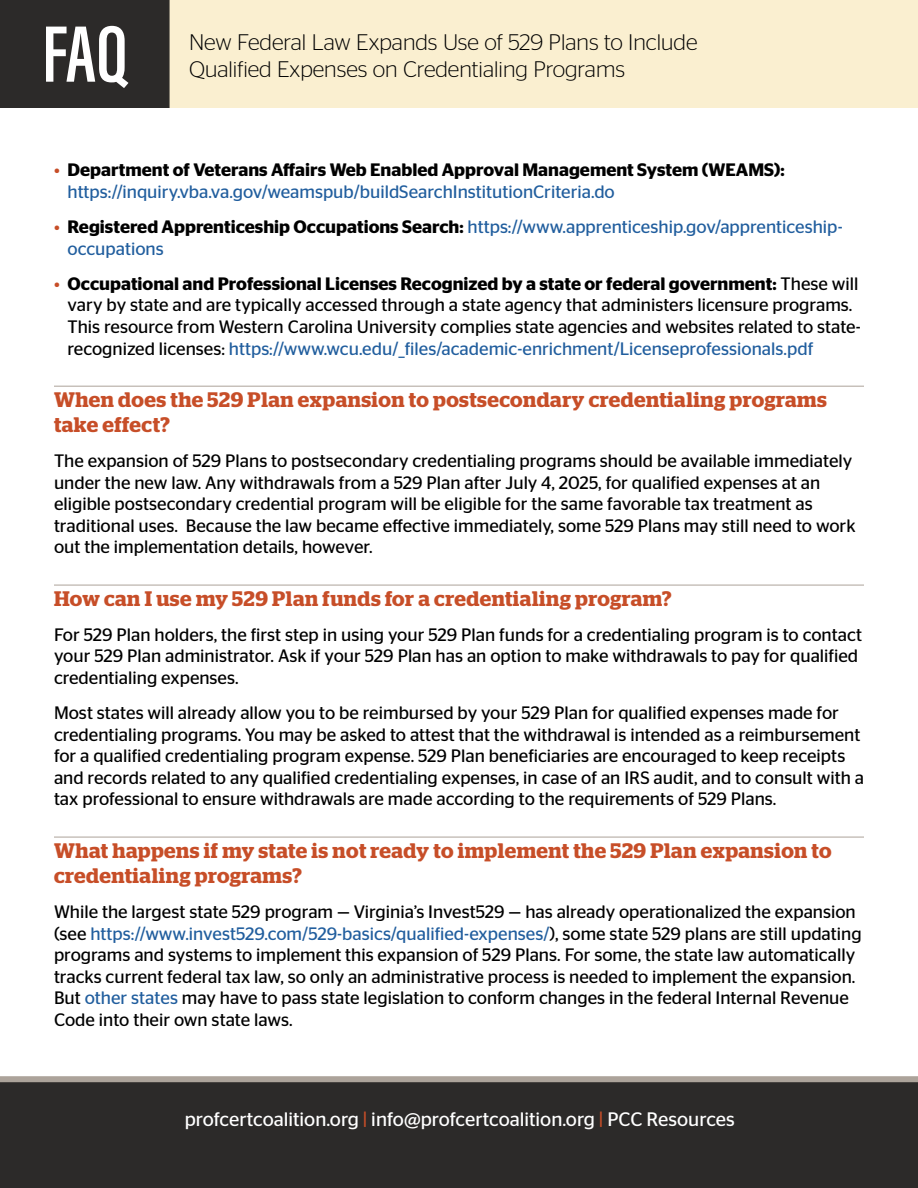
<style>
.page{position:relative;width:918px;height:1188px;background:#fff}
.page>*{position:absolute;margin:0;border:0;box-sizing:border-box;transform-origin:0 0}
.t1{font:600 82.5px "Acumin Pro Extra Cond";color:#fff}
.t2{font:300 22.5px "Stag Sans";color:#000}
.HD2{font:600 21px/25.2px "Stag";letter-spacing:.025em;color:#c74e28}
.t3{font:19.5px "Stag Sans";color:#fff}
.t4{font:18px/21.6px "Stag Sans";color:#000}
.t5{font:600 18px/21.6px "Stag Sans";color:#000}
.t6{font:18px/21.6px "Stag Sans";color:#215e9e}
.s1{font-weight:400;color:#c74e28}
.s2{font-weight:400;color:#215e9e}
.s3{color:#c74e28}
.s4{font-weight:600;color:#000}
.s5{font-weight:600}
.s6{color:#215e9e}
</style>
<div class="page">
<div style="left:170px;top:0;width:748px;height:108px;background:#faefd0"></div>
<div style="left:0;top:0;width:170px;height:108px;background:#2c2a29"></div>
<div style="left:0;top:1076px;width:918px;height:112px;background:#2c2a29"></div>
<hr style="left:54px;top:386px;width:810px;height:1px;background:#aca39a">
<hr style="left:54px;top:585px;width:810px;height:1px;background:#aca39a">
<hr style="left:54px;top:837px;width:810px;height:1px;background:#aca39a">
<h1 class="t1" style="left:42px;top:4px;width:87px">FAQ</h1>
<p class="t2" style="left:189px;top:30px;width:510px">New Federal Law Expands Use of 529 Plans to Include</p>
<p class="t2" style="left:189px;top:57px;width:437px">Qualified Expenses on Credentialing Programs</p>
<p class="t5" style="left:68px;top:159px;width:719px;text-indent:-14px"><span class="s1">•</span> Department of Veterans Affairs Web Enabled Approval Management System (WEAMS): <span class="s2">https://inquiry.vba.va.gov/weamspub/buildSearchInstitutionCriteria.do</span></p>
<p class="t6" style="left:68px;top:216px;width:777px;text-indent:-14px"><span class="s3">•</span> <span class="s4">Registered Apprenticeship Occupations Search:</span> https://www.apprenticeship.gov/apprenticeship&shy;occupations</p>
<p class="t4" style="left:68px;top:273px;width:795px;text-indent:-14px"><span class="s3">•</span> <span class="s5">Occupational and Professional Licenses Recognized by a state or federal government:</span> These will vary by state and are typically accessed through a state agency that administers licensure programs.<br>This resource from Western Carolina University complies state agencies and websites related to state&shy;recognized licenses: <span class="s6">https://www.wcu.edu/_files/academic-enrichment/Licenseprofessionals.pdf</span></p>
<p class="HD2" style="left:54px;top:387px;width:774px">When does the 529 Plan expansion to postsecondary credentialing programs take effect?</p>
<p class="t4" style="left:54px;top:450px;width:803px">The expansion of 529 Plans to postsecondary credentialing programs should be available immediately under the new law. Any withdrawals from a 529 Plan after July 4, 2025, for qualified expenses at an eligible postsecondary credential program will be eligible for the same favorable tax treatment as traditional uses. Because the law became effective immediately, some 529 Plans may still need to work out the implementation details, however.</p>
<p class="HD2" style="left:54px;top:586px;width:619px">How can I use my 529 Plan funds for a credentialing program?</p>
<p class="t4" style="left:54px;top:624px;width:810px">For 529 Plan holders, the first step in using your 529 Plan funds for a credentialing program is to contact your 529 Plan administrator. Ask if your 529 Plan has an option to make withdrawals to pay for qualified credentialing expenses.</p>
<p class="t4" style="left:54px;top:702px;width:812px">Most states will already allow you to be reimbursed by your 529 Plan for qualified expenses made for credentialing programs. You may be asked to attest that the withdrawal is intended as a reimbursement for a qualified credentialing program expense. 529 Plan beneficiaries are encouraged to keep receipts and records related to any qualified credentialing expenses, in case of an IRS audit, and to consult with a tax professional to ensure withdrawals are made according to the requirements of 529 Plans.</p>
<p class="HD2" style="left:54px;top:838px;width:779px">What happens if my state is not ready to implement the 529 Plan expansion to credentialing programs?</p>
<p class="t4" style="left:54px;top:901px;width:809px">While the largest state 529 program — Virginia’s Invest529 — has already operationalized the expansion (see <span class="s6">https://www.invest529.com/529-basics/qualified-expenses/</span>), some state 529 plans are still updating programs and systems to implement this expansion of 529 Plans. For some, the state law automatically tracks current federal tax law, so only an administrative process is needed to implement the expansion.<br>But <span class="s6">other states</span> may have to pass state legislation to conform changes in the federal Internal Revenue Code into their own state laws.</p>
<p class="t3" style="left:185px;top:1108px;width:552px">profcertcoalition.org <span class="s3">|</span> info@profcertcoalition.org <span class="s3">|</span> PCC Resources</p>
</div>
